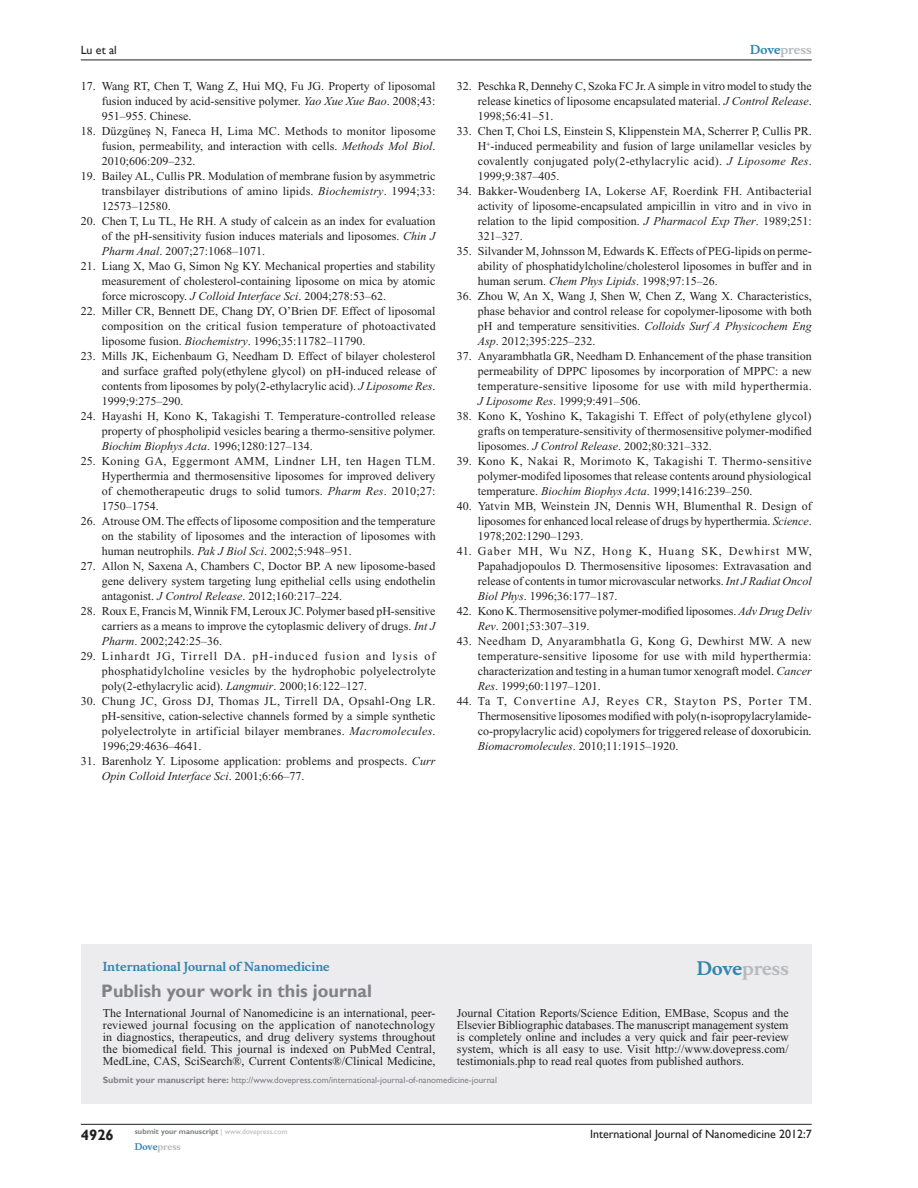
<style>
.page{position:relative;width:918px;height:1188px;background:#fff}
.page>*{position:absolute;margin:0;border:0;box-sizing:border-box;transform-origin:0 0}
.PromBx-H1{font:700 18px "Gill Sans";color:#808285}
.PromBx-Brand{font:700 18px "Musee";color:#b8b9bc}
.t1{font:700 15px "Gill Sans";color:#231f20}
.RefNL2{font:12px/15px "Times New Roman";color:#231f20;text-align:justify}
.PromBx-Tx{font:12px/12px "Times New Roman";color:#231f20;text-align:justify}
.t2{font:12px "Gill Sans";color:#231f20}
.PromBx-JrnlName{font:700 12px "Musee";color:#3485ae}
.t3{font:700 12px "Musee";color:#b8b9bc}
.PromBx-SubmitMssWebA{font:9px "Gill Sans";color:#808285}
.t4{font:700 9px "Musee";color:#b8b9bc}
.t5{font:700 7.5px "Gill Sans";color:#808285}
.s1{font-style:italic}
.s2{font-style:inherit}
.s3{color:#3485ae}
.s4{font-weight:700}
.s5{font-weight:400;color:#b8b9bc}
</style>
<div class="page">
<div style="left:81px;top:944px;width:731px;height:159px;background:#ececee"></div>
<hr style="left:81px;top:1124px;width:731px;height:1px;background:#231f20">
<hr style="left:81px;top:60px;width:731px;height:1px;background:#231f20">
<p class="t2" style="left:81px;top:43px;width:38px">Lu et al</p>
<p class="RefNL2" style="left:102px;top:79px;width:335px;text-indent:-21px">17. Wang RT, Chen T, Wang Z, Hui MQ, Fu JG. Property of liposomal fusion induced by acid-sensitive polymer. <span class="s1">Yao Xue Xue Bao</span>. 2008;43:<br>951–955. Chinese.</p>
<p class="RefNL2" style="left:102px;top:124px;width:335px;text-indent:-21px">18. Düzgüne<span class="s2">ş</span> N, Faneca H, Lima MC. Methods to monitor liposome fusion, permeability, and interaction with cells. <span class="s1">Methods Mol Biol</span>.<br>2010;606:209–232.</p>
<p class="RefNL2" style="left:102px;top:169px;width:335px;text-indent:-21px">19. Bailey AL, Cullis PR. Modulation of membrane fusion by asymmetric transbilayer distributions of amino lipids. <span class="s1">Biochemistry</span>. 1994;33:<br>12573–12580.</p>
<p class="RefNL2" style="left:102px;top:214px;width:335px;text-indent:-21px">20. Chen T, Lu TL, He RH. A study of calcein as an index for evaluation of the pH-sensitivity fusion induces materials and liposomes. <span class="s1">Chin J Pharm Anal</span>. 2007;27:1068–1071.</p>
<p class="RefNL2" style="left:102px;top:259px;width:335px;text-indent:-21px">21. Liang X, Mao G, Simon Ng KY. Mechanical properties and stability measurement of cholesterol-containing liposome on mica by atomic force microscopy. <span class="s1">J Colloid Interface Sci</span>. 2004;278:53–62.</p>
<p class="RefNL2" style="left:102px;top:304px;width:336px;text-indent:-21px">22. Miller CR, Bennett DE, Chang DY, O’Brien DF. Effect of liposomal composition on the critical fusion temperature of photoactivated liposome fusion. <span class="s1">Biochemistry</span>. 1996;35:11782–11790.</p>
<p class="RefNL2" style="left:102px;top:349px;width:336px;text-indent:-21px">23. Mills JK, Eichenbaum G, Needham D. Effect of bilayer cholesterol and surface grafted poly(ethylene glycol) on pH-induced release of contents from liposomes by poly(2-ethylacrylic acid). <span class="s1">J Liposome Res</span>.<br>1999;9:275–290.</p>
<p class="RefNL2" style="left:102px;top:409px;width:335px;text-indent:-21px">24. Hayashi H, Kono K, Takagishi T. Temperature-controlled release property of phospholipid vesicles bearing a thermo-sensitive polymer.<br><span class="s1">Biochim Biophys Acta</span>. 1996;1280:127–134.</p>
<p class="RefNL2" style="left:102px;top:454px;width:335px;text-indent:-21px">25. Koning GA, Eggermont AMM, Lindner LH, ten Hagen TLM.<br>Hyperthermia and thermosensitive liposomes for improved delivery of chemotherapeutic drugs to solid tumors. <span class="s1">Pharm Res</span>. 2010;27:<br>1750–1754.</p>
<p class="RefNL2" style="left:102px;top:514px;width:335px;text-indent:-21px">26. Atrouse OM. The effects of liposome composition and the temperature on the stability of liposomes and the interaction of liposomes with human neutrophils. <span class="s1">Pak J Biol Sci</span>. 2002;5:948–951.</p>
<p class="RefNL2" style="left:102px;top:559px;width:335px;text-indent:-21px">27. Allon N, Saxena A, Chambers C, Doctor BP. A new liposome-based gene delivery system targeting lung epithelial cells using endothelin antagonist. <span class="s1">J Control Release</span>. 2012;160:217–224.</p>
<p class="RefNL2" style="left:102px;top:604px;width:335px;text-indent:-21px">28. Roux E, Francis M, Winnik FM, Leroux JC. Polymer based pH-sensitive carriers as a means to improve the cytoplasmic delivery of drugs. <span class="s1">Int J Pharm</span>. 2002;242:25–36.</p>
<p class="RefNL2" style="left:102px;top:649px;width:336px;text-indent:-21px">29. Linhardt JG, Tirrell DA. pH-induced fusion and lysis of phosphatidylcholine vesicles by the hydrophobic polyelectrolyte poly(2-ethylacrylic acid). <span class="s1">Langmuir</span>. 2000;16:122–127.</p>
<p class="RefNL2" style="left:102px;top:694px;width:335px;text-indent:-21px">30. Chung JC, Gross DJ, Thomas JL, Tirrell DA, Opsahl-Ong LR. pH-sensitive, cation-selective channels formed by a simple synthetic polyelectrolyte in artificial bilayer membranes. <span class="s1">Macromolecules</span>.<br>1996;29:4636–4641.</p>
<p class="RefNL2" style="left:102px;top:754px;width:335px;text-indent:-21px">31. Barenholz Y. Liposome application: problems and prospects. <span class="s1">Curr<br>Opin Colloid Interface Sci</span>. 2001;6:66–77.</p>
<p class="t3" style="left:750px;top:43px;width:63px"><span class="s3">Dove</span>press</p>
<p class="RefNL2" style="left:478px;top:79px;width:335px;text-indent:-21px">32. Peschka R, Dennehy C, Szoka FC Jr. A simple in vitro model to study the release kinetics of liposome encapsulated material. <span class="s1">J Control Release</span>.<br>1998;56:41–51.</p>
<p class="RefNL2" style="left:478px;top:124px;width:335px;text-indent:-21px">33. Chen T, Choi LS, Einstein S, Klippenstein MA, Scherrer P, Cullis PR.<br>H -induced permeability and fusion of large unilamellar vesicles by covalently conjugated poly(2-ethylacrylic acid). <span class="s1">J Liposome Res</span>.<br>1999;9:387–405.</p>
<p class="RefNL2" style="left:478px;top:184px;width:335px;text-indent:-21px">34. Bakker-Woudenberg IA, Lokerse AF, Roerdink FH. Antibacterial activity of liposome-encapsulated ampicillin in vitro and in vivo in relation to the lipid composition. <span class="s1">J Pharmacol Exp Ther</span>. 1989;251:<br>321–327.</p>
<p class="RefNL2" style="left:478px;top:244px;width:335px;text-indent:-21px">35. Silvander M, Johnsson M, Edwards K. Effects of PEG-lipids on perme&shy;ability of phosphatidylcholine/cholesterol liposomes in buffer and in human serum. <span class="s1">Chem Phys Lipids</span>. 1998;97:15–26.</p>
<p class="RefNL2" style="left:478px;top:289px;width:335px;text-indent:-21px">36. Zhou W, An X, Wang J, Shen W, Chen Z, Wang X. Characteristics, phase behavior and control release for copolymer-liposome with both pH and temperature sensitivities. <span class="s1">Colloids Surf A Physicochem Eng Asp</span>. 2012;395:225–232.</p>
<p class="RefNL2" style="left:478px;top:349px;width:336px;text-indent:-21px">37. Anyarambhatla GR, Needham D. Enhancement of the phase transition permeability of DPPC liposomes by incorporation of MPPC: a new temperature-sensitive liposome for use with mild hyperthermia.<br><span class="s1">J Liposome Res</span>. 1999;9:491–506.</p>
<p class="RefNL2" style="left:478px;top:409px;width:335px;text-indent:-21px">38. Kono K, Yoshino K, Takagishi T. Effect of poly(ethylene glycol) grafts on temperature-sensitivity of thermosensitive polymer-modified liposomes. <span class="s1">J Control Release</span>. 2002;80:321–332.</p>
<p class="RefNL2" style="left:478px;top:454px;width:335px;text-indent:-21px">39. Kono K, Nakai R, Morimoto K, Takagishi T. Thermo-sensitive polymer-modifed liposomes that release contents around physiological temperature. <span class="s1">Biochim Biophys Acta</span>. 1999;1416:239–250.</p>
<p class="RefNL2" style="left:478px;top:499px;width:335px;text-indent:-21px">40. Yatvin MB, Weinstein JN, Dennis WH, Blumenthal R. Design of liposomes for enhanced local release of drugs by hyperthermia. <span class="s1">Science</span>.<br>1978;202:1290–1293.</p>
<p class="RefNL2" style="left:478px;top:544px;width:335px;text-indent:-21px">41. Gaber MH, Wu NZ, Hong K, Huang SK, Dewhirst MW, Papahadjopoulos D. Thermosensitive liposomes: Extravasation and release of contents in tumor microvascular networks. <span class="s1">Int J Radiat Oncol Biol Phys</span>. 1996;36:177–187.</p>
<p class="RefNL2" style="left:478px;top:604px;width:335px;text-indent:-21px">42. Kono K. Thermosensitive polymer-modified liposomes. <span class="s1">Adv Drug Deliv<br>Rev</span>. 2001;53:307–319.</p>
<p class="RefNL2" style="left:478px;top:634px;width:336px;text-indent:-21px">43. Needham D, Anyarambhatla G, Kong G, Dewhirst MW. A new temperature-sensitive liposome for use with mild hyperthermia: characterization and testing in a human tumor xenograft model. <span class="s1">Cancer Res</span>. 1999;60:1197–1201.</p>
<p class="RefNL2" style="left:478px;top:694px;width:335px;text-indent:-21px">44. Ta T, Convertine AJ, Reyes CR, Stayton PS, Porter TM.<br>Thermosensitive liposomes modified with poly(n-isopropylacrylamide&shy;co-propylacrylic acid) copolymers for triggered release of doxorubicin.<br><span class="s1">Biomacromolecules</span>. 2010;11:1915–1920.</p>
<p class="PromBx-JrnlName" style="left:103px;top:959px;width:228px">International Journal of Nanomedicine</p>
<p class="PromBx-H1" style="left:101px;top:980px;width:272px">Publish your work in this journal</p>
<p class="PromBx-Brand" style="left:697px;top:958px;width:94px"><span class="s3">Dove</span>press</p>
<p class="PromBx-Tx" style="left:103px;top:1007px;width:334px">The International Journal of Nanomedicine is an international, peer&shy;reviewed journal focusing on the application of nanotechnology in diagnostics, therapeutics, and drug delivery systems throughout the biomedical field. This journal is indexed on PubMed Central, MedLine, CAS, SciSearch®, Current Contents®/Clinical Medicine,</p>
<p class="PromBx-Tx" style="left:457px;top:1007px;width:333px">Journal Citation Reports/Science Edition, EMBase, Scopus and the Elsevier Bibliographic databases. The manuscript management system is completely online and includes a very quick and fair peer-review system, which is all easy to use. Visit http://www.dovepress.com/ testimonials.php to read real quotes from published authors.</p>
<p class="PromBx-SubmitMssWebA" style="left:103px;top:1075px;width:396px"><span class="s4">Submit your manuscript here:</span> http://www.dovepress.com/international-journal-of-nanomedicine-journal</p>
<p class="t1" style="left:81px;top:1126px;width:35px">4926</p>
<p class="t5" style="left:135px;top:1127px;width:154px">submit your manuscript <span class="s5">| www.dovepress.com</span></p>
<p class="t4" style="left:135px;top:1141px;width:48px"><span class="s3">Dove</span>press</p>
<p class="t2" style="left:590px;top:1127px;width:223px">International Journal of Nanomedicine 2012:7</p>
</div>
